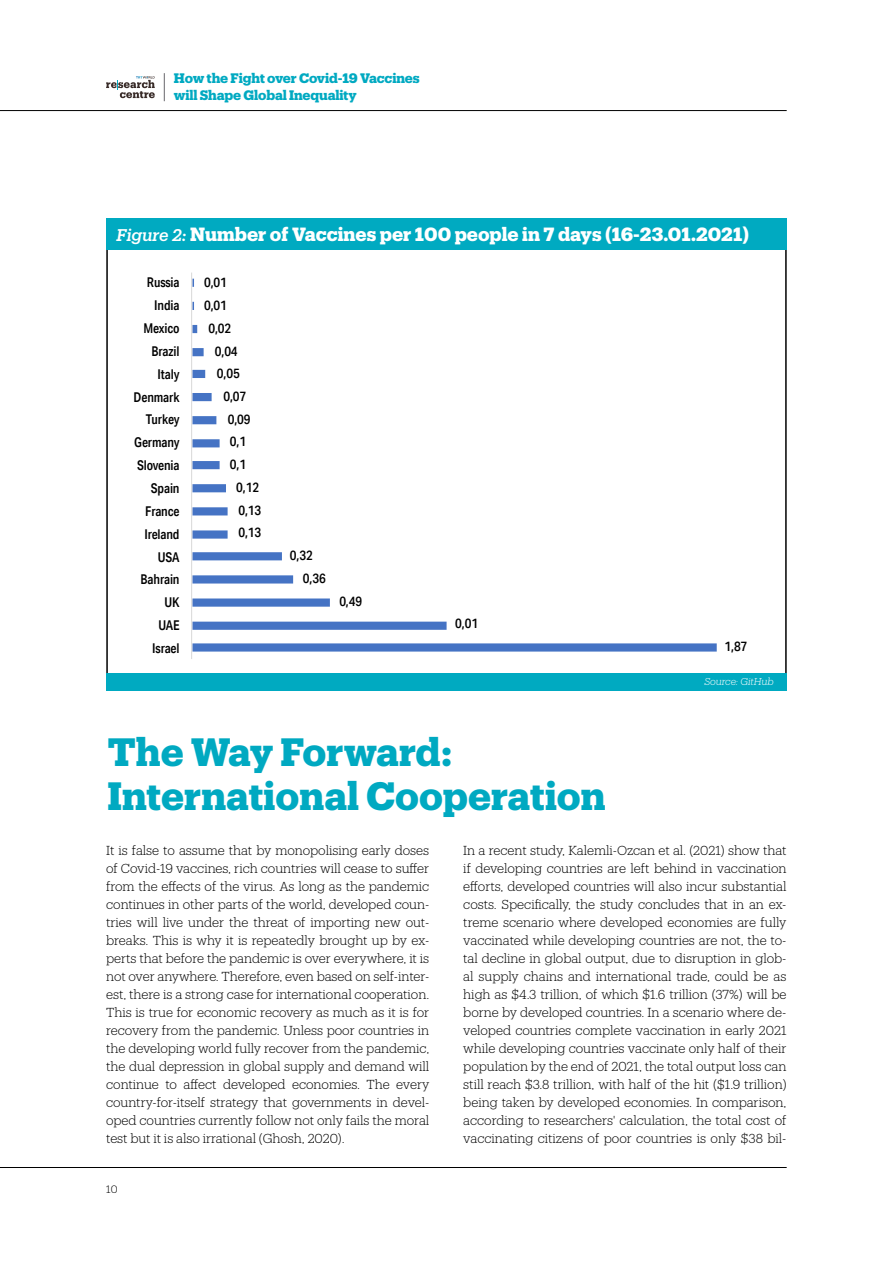
<style>
.page{position:relative;width:893px;height:1263px;background:#fff}
.page>*{position:absolute;margin:0;border:0;box-sizing:border-box;transform-origin:0 0}
.t1{font:700 38.7px/43.3px "Produkt";color:#00a9c1}
.t2{font:700 18.75px "Produkt";color:#fff}
.t3{font:500 13.5px/22.8px "Aktiv Grotesk Cd";letter-spacing:-.01em;color:#000;text-align:right}
.t4{font:700 13.5px/16.5px "Produkt";letter-spacing:-.01em;color:#00a9c1}
.t5{font:300 12.75px/18px "Produkt";color:#000;text-align:justify}
.t6{font:300 10.5px "Produkt";color:#000}
.t7{font:italic 300 9.75px "Produkt";color:#fff}
.s1{font-weight:500;font-style:italic;font-size:16.65px}
</style>
<div class="page">
<hr style="left:0;top:110px;width:787px;height:1px;background:#000">
<svg style="left:164px;top:73px;width:1px;height:28px"></svg>
<svg style="left:106px;top:76px;width:49px;height:22px"></svg>
<svg style="left:192px;top:279px;width:525px;height:372px"></svg>
<hr style="left:0;top:1167px;width:787px;height:1px;background:#000">
<div style="left:106px;top:218px;width:681px;height:32px;background:#00aac1"></div>
<div style="left:106px;top:673px;width:681px;height:18px;background:#00aac1"></div>
<hr style="left:191px;top:273px;width:1px;height:386px;background:#d9d9d9">
<p class="t4" style="left:174px;top:69px;width:247px">How the Fight over Covid-19 Vaccines will Shape Global Inequality</p>
<h2 class="t2" style="left:117px;top:220px;width:634px"><span class="s1">Figure 2:</span> Number of Vaccines per 100 people in 7 days (16-23.01.2021)</h2>
<p class="t3" style="left:134px;top:271px;width:47px">Russia<br>India<br>Mexico<br>Brazil<br>Italy<br>Denmark<br>Turkey<br>Germany<br>Slovenia<br>Spain<br>France<br>Ireland<br>USA<br>Bahrain<br>UK<br>UAE<br>Israel</p>
<p class="t3" style="left:204px;top:271px;width:24px">0,01</p>
<p class="t3" style="left:204px;top:294px;width:24px">0,01</p>
<p class="t3" style="left:208px;top:316px;width:24px">0,02</p>
<p class="t3" style="left:215px;top:339px;width:24px">0,04</p>
<p class="t3" style="left:217px;top:362px;width:24px">0,05</p>
<p class="t3" style="left:223px;top:385px;width:24px">0,07</p>
<p class="t3" style="left:228px;top:407px;width:24px">0,09</p>
<p class="t3" style="left:230px;top:430px;width:18px">0,1</p>
<p class="t3" style="left:230px;top:453px;width:18px">0,1</p>
<p class="t3" style="left:236px;top:476px;width:24px">0,12</p>
<p class="t3" style="left:238px;top:498px;width:24px">0,13</p>
<p class="t3" style="left:238px;top:521px;width:24px">0,13</p>
<p class="t3" style="left:303px;top:544px;width:24px;text-align:left;text-indent:-13px">0,32<br>0,36</p>
<p class="t3" style="left:339px;top:589px;width:24px">0,49</p>
<p class="t3" style="left:455px;top:612px;width:24px">0,01</p>
<h1 class="t1" style="left:107px;top:728px;width:500px">The Way Forward:<br>International Cooperation</h1>
<p class="t3" style="left:724px;top:635px;width:24px">1,87</p>
<p class="t7" style="left:704px;top:675px;width:71px">Source: GitHub</p>
<p class="t5" style="left:106px;top:840px;width:325px">It is false to assume that by monopolising early doses of Covid-19 vaccines, rich countries will cease to suffer from the effects of the virus. As long as the pandemic continues in other parts of the world, developed coun&shy;tries will live under the threat of importing new out&shy;breaks. This is why it is repeatedly brought up by ex&shy;perts that before the pandemic is over everywhere, it is not over anywhere. Therefore, even based on self-inter&shy;est, there is a strong case for international cooperation.<br>This is true for economic recovery as much as it is for recovery from the pandemic. Unless poor countries in the developing world fully recover from the pandemic, the dual depression in global supply and demand will continue to affect developed economies. The every country-for-itself strategy that governments in devel&shy;oped countries currently follow not only fails the moral test but it is also irrational (Ghosh, 2020).</p>
<p class="t5" style="left:463px;top:840px;width:325px">In a recent study, Kalemli-Ozcan et al. (2021) show that if developing countries are left behind in vaccination efforts, developed countries will also incur substantial costs. Specifically, the study concludes that in an ex&shy;treme scenario where developed economies are fully vaccinated while developing countries are not, the to&shy;tal decline in global output, due to disruption in glob&shy;al supply chains and international trade, could be as high as $4.3 trillion, of which $1.6 trillion (37%) will be borne by developed countries. In a scenario where de&shy;veloped countries complete vaccination in early 2021 while developing countries vaccinate only half of their population by the end of 2021, the total output loss can still reach $3.8 trillion, with half of the hit ($1.9 trillion) being taken by developed economies. In comparison, according to researchers' calculation, the total cost of vaccinating citizens of poor countries is only $38 bil-</p>
<p class="t6" style="left:106px;top:1182px;width:13px">10</p>
</div>
